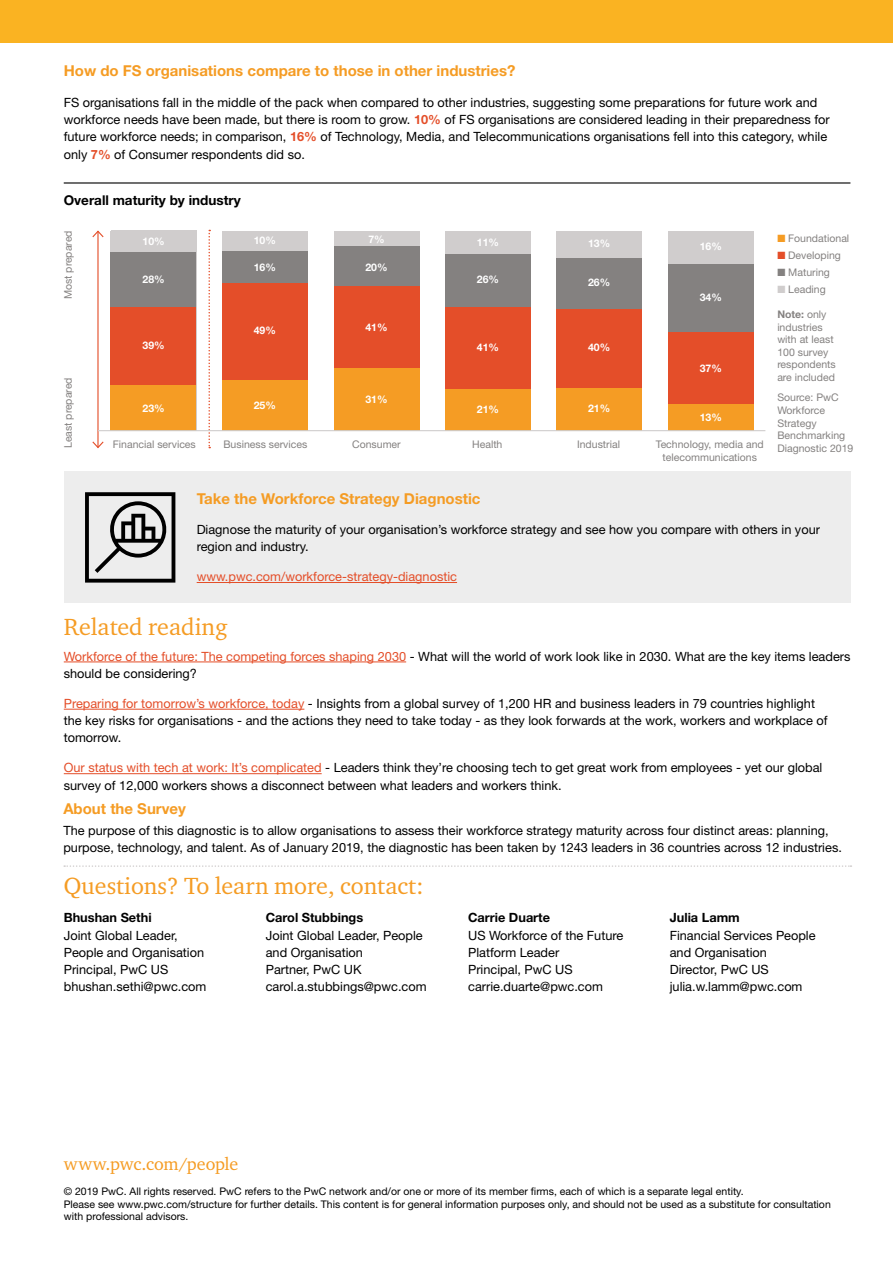
<style>
.page{position:relative;width:893px;height:1263px;background:#fff}
.page>*{position:absolute;margin:0;border:0;box-sizing:border-box;transform-origin:0 0}
.Large_Sub{font:24px "Charter ITC";color:#f59c24}
.Priority{font:18px "Charter ITC";letter-spacing:-.005em;color:#f59c24}
.Sub_Head{font:700 15px "Helvetica Neue";color:#f59c24}
.Body_copy{font:700 15px "Helvetica Neue";color:#f59c24}
.Exhibit{font:700 13.5px "Helvetica Neue";color:#000}
.Body_copy-2{font:12.75px/17.2px "Helvetica Neue";color:#000}
.Body_copy-3{font:12.75px "Helvetica Neue";color:#e44e29}
.Body_copy-4{font:700 12.75px "Helvetica Neue";color:#000}
.Copyright{font:10.5px/12.6px "Helvetica Neue";color:#000}
.Label{font:10.5px/12.6px "Helvetica Neue";color:#848180;text-align:center}
.Percentage{font:700 10.5px "Helvetica Neue";color:#fff}
.Labels{font:10.5px/12.6px "Helvetica Neue";color:#848180}
.Body_copy-5{font:10.5px/12.6px "Helvetica Neue";color:#848180}
.s1{font-weight:700;color:#e44e29}
.s2{color:#f59c24}
.s3{color:#e44e29}
.s4{color:#d0cdcd}
.s5{font-weight:700}
</style>
<div class="page">
<div style="left:0;top:0;width:893px;height:43px;background:#fab322"></div>
<hr style="left:64px;top:662px;width:342px;height:1px;background:#e44e29">
<hr style="left:64px;top:709px;width:240px;height:1px;background:#e44e29">
<hr style="left:64px;top:773px;width:258px;height:1px;background:#e44e29">
<div style="left:64px;top:471px;width:786px;height:132px;background:#ededed"></div>
<hr style="left:197px;top:582px;width:260px;height:1px;background:#e44e29">
<svg style="left:85px;top:492px;width:90px;height:91px"></svg>
<svg style="left:64px;top:865px;width:787px;height:2px"></svg>
<hr style="left:64px;top:182px;width:786px;height:2px;background:#000">
<div style="left:223px;top:380px;width:85px;height:51px;background:#f59c24"></div>
<div style="left:223px;top:283px;width:85px;height:97px;background:#e44e29"></div>
<div style="left:223px;top:251px;width:85px;height:32px;background:#848180"></div>
<div style="left:223px;top:231px;width:85px;height:20px;background:#d0cdcd"></div>
<div style="left:334px;top:368px;width:85px;height:63px;background:#f59c24"></div>
<div style="left:334px;top:286px;width:85px;height:82px;background:#e44e29"></div>
<div style="left:334px;top:246px;width:85px;height:40px;background:#848180"></div>
<div style="left:334px;top:231px;width:85px;height:15px;background:#d0cdcd"></div>
<div style="left:445px;top:389px;width:85px;height:42px;background:#f59c24"></div>
<div style="left:445px;top:307px;width:85px;height:82px;background:#e44e29"></div>
<div style="left:445px;top:254px;width:85px;height:53px;background:#848180"></div>
<div style="left:445px;top:231px;width:85px;height:23px;background:#d0cdcd"></div>
<div style="left:557px;top:388px;width:85px;height:43px;background:#f59c24"></div>
<div style="left:557px;top:308px;width:85px;height:80px;background:#e44e29"></div>
<div style="left:557px;top:258px;width:85px;height:50px;background:#848180"></div>
<div style="left:557px;top:231px;width:85px;height:27px;background:#d0cdcd"></div>
<div style="left:668px;top:404px;width:85px;height:27px;background:#f59c24"></div>
<div style="left:668px;top:331px;width:85px;height:73px;background:#e44e29"></div>
<div style="left:668px;top:264px;width:85px;height:67px;background:#848180"></div>
<div style="left:668px;top:231px;width:85px;height:33px;background:#d0cdcd"></div>
<hr style="left:97px;top:231px;width:2px;height:216px;background:#e44e29">
<svg style="left:92px;top:230px;width:12px;height:8px"></svg>
<svg style="left:92px;top:440px;width:12px;height:9px"></svg>
<svg style="left:208px;top:230px;width:2px;height:218px"></svg>
<div style="left:111px;top:385px;width:85px;height:45px;background:#f59c24"></div>
<div style="left:111px;top:306px;width:85px;height:79px;background:#e44e29"></div>
<div style="left:111px;top:252px;width:85px;height:54px;background:#848180"></div>
<div style="left:111px;top:231px;width:85px;height:21px;background:#d0cdcd"></div>
<hr style="left:98px;top:430px;width:667px;height:1px;background:#d0cdcd">
<p class="Sub_Head" style="left:64px;top:61px;width:453px">How do FS organisations compare to those in other industries?</p>
<p class="Body_copy-2" style="left:64px;top:93px;width:767px">FS organisations fall in the middle of the pack when compared to other industries, suggesting some preparations for future work and workforce needs have been made, but there is room to grow. <span class="s1">10%</span> of FS organisations are considered leading in their preparedness for future workforce needs; in comparison, <span class="s1">16%</span> of Technology, Media, and Telecommunications organisations fell into this category, while only <span class="s1">7%</span> of Consumer respondents did so.</p>
<p class="Exhibit" style="left:64px;top:192px;width:178px">Overall maturity by industry</p>
<p class="Label" style="left:62px;top:299px;width:70px;rotate:-90deg">Most prepared</p>
<p class="Label" style="left:62px;top:448px;width:72px;rotate:-90deg">Least prepared</p>
<p class="Percentage" style="left:143px;top:234px;width:24px">10%</p>
<p class="Percentage" style="left:254px;top:234px;width:24px">10%</p>
<p class="Percentage" style="left:368px;top:232px;width:18px">7%</p>
<p class="Percentage" style="left:477px;top:235px;width:24px">11%</p>
<p class="Percentage" style="left:588px;top:237px;width:24px">13%</p>
<p class="Percentage" style="left:700px;top:240px;width:24px">16%</p>
<p class="Percentage" style="left:143px;top:272px;width:24px">28%</p>
<p class="Percentage" style="left:143px;top:339px;width:24px">39%</p>
<p class="Percentage" style="left:254px;top:261px;width:24px">16%</p>
<p class="Percentage" style="left:365px;top:261px;width:24px">20%</p>
<p class="Percentage" style="left:254px;top:324px;width:24px">49%</p>
<p class="Percentage" style="left:365px;top:321px;width:24px">41%</p>
<p class="Percentage" style="left:143px;top:401px;width:24px">23%</p>
<p class="Percentage" style="left:254px;top:398px;width:24px">25%</p>
<p class="Percentage" style="left:365px;top:392px;width:24px">31%</p>
<p class="Percentage" style="left:477px;top:273px;width:24px">26%</p>
<p class="Percentage" style="left:588px;top:275px;width:24px">26%</p>
<p class="Percentage" style="left:477px;top:340px;width:24px">41%</p>
<p class="Percentage" style="left:588px;top:341px;width:24px">40%</p>
<p class="Percentage" style="left:477px;top:402px;width:24px">21%</p>
<p class="Percentage" style="left:588px;top:402px;width:24px">21%</p>
<p class="Percentage" style="left:700px;top:290px;width:24px">34%</p>
<p class="Percentage" style="left:700px;top:361px;width:24px">37%</p>
<p class="Percentage" style="left:700px;top:411px;width:24px">13%</p>
<p class="Label" style="left:113px;top:438px;width:85px">Financial services</p>
<p class="Label" style="left:223px;top:438px;width:85px">Business services</p>
<p class="Label" style="left:352px;top:438px;width:50px">Consumer</p>
<p class="Label" style="left:472px;top:438px;width:32px">Health</p>
<p class="Label" style="left:577px;top:438px;width:44px">Industrial</p>
<p class="Label" style="left:656px;top:438px;width:109px">Technology, media and telecommunications</p>
<p class="Label" style="left:777px;top:232px;width:73px"><span class="s2">■</span> Foundational</p>
<p class="Label" style="left:777px;top:249px;width:65px"><span class="s3">■</span> Developing</p>
<p class="Label" style="left:777px;top:266px;width:54px">■ Maturing</p>
<p class="Label" style="left:777px;top:282px;width:50px"><span class="s4">■</span> Leading</p>
<p class="Labels" style="left:777px;top:308px;width:60px"><span class="s5">Note:</span> only industries with at least<br>100 survey respondents are included</p>
<p class="Body_copy-5" style="left:777px;top:391px;width:78px">Source: PwC<br>Workforce<br>Strategy<br>Benchmarking<br>Diagnostic 2019</p>
<p class="Sub_Head" style="left:197px;top:489px;width:285px">Take the Workforce Strategy Diagnostic</p>
<p class="Body_copy-2" style="left:197px;top:521px;width:625px">Diagnose the maturity of your organisation’s workforce strategy and see how you compare with others in your region and industry.</p>
<p class="Body_copy-3" style="left:197px;top:569px;width:262px">www.pwc.com/workforce-strategy-diagnostic</p>
<p class="Large_Sub" style="left:64px;top:611px;width:165px">Related reading</p>
<p class="Body_copy-2" style="left:64px;top:647px;width:788px"><span class="s3">Workforce of the future: The competing forces shaping 2030</span> - What will the world of work look like in 2030. What are the key items leaders should be considering?</p>
<p class="Body_copy-2" style="left:64px;top:694px;width:765px"><span class="s3">Preparing for tomorrow’s workforce, today</span> - Insights from a global survey of 1,200 HR and business leaders in 79 countries highlight the key risks for organisations - and the actions they need to take today - as they look forwards at the work, workers and workplace of tomorrow.</p>
<p class="Body_copy-2" style="left:64px;top:759px;width:760px"><span class="s3">Our status with tech at work: It’s complicated</span> - Leaders think they’re choosing tech to get great work from employees - yet our global survey of 12,000 workers shows a disconnect between what leaders and workers think.</p>
<p class="Body_copy" style="left:63px;top:800px;width:124px">About the Survey</p>
<p class="Body_copy-2" style="left:63px;top:822px;width:780px">The purpose of this diagnostic is to allow organisations to assess their workforce strategy maturity across four distinct areas: planning, purpose, technology, and talent. As of January 2019, the diagnostic has been taken by 1243 leaders in 36 countries across 12 industries.</p>
<p class="Large_Sub" style="left:64px;top:871px;width:361px">Questions? To learn more, contact:</p>
<p class="Body_copy-2" style="left:64px;top:909px;width:144px"><span class="s5">Bhushan Sethi<br></span>Joint Global Leader,<br>People and Organisation<br>Principal, PwC US bhushan.sethi@pwc.com</p>
<p class="Body_copy-2" style="left:266px;top:909px;width:162px"><span class="s5">Carol Stubbings<br></span>Joint Global Leader, People and Organisation<br>Partner, PwC UK carol.a.stubbings@pwc.com</p>
<p class="Body_copy-2" style="left:468px;top:909px;width:157px"><span class="s5">Carrie Duarte<br></span>US Workforce of the Future<br>Platform Leader<br>Principal, PwC US carrie.duarte@pwc.com</p>
<p class="Body_copy-4" style="left:670px;top:910px;width:72px">Julia Lamm</p>
<p class="Body_copy-2" style="left:670px;top:926px;width:147px">Financial Services People and Organisation<br>Director, PwC US julia.w.lamm@pwc.com</p>
<p class="Priority" style="left:64px;top:1152px;width:176px">www.pwc.com/people</p>
<p class="Copyright" style="left:64px;top:1185px;width:768px">© 2019 PwC. All rights reserved. PwC refers to the PwC network and/or one or more of its member firms, each of which is a separate legal entity.<br>Please see www.pwc.com/structure for further details. This content is for general information purposes only, and should not be used as a substitute for consultation with professional advisors.</p>
</div>
